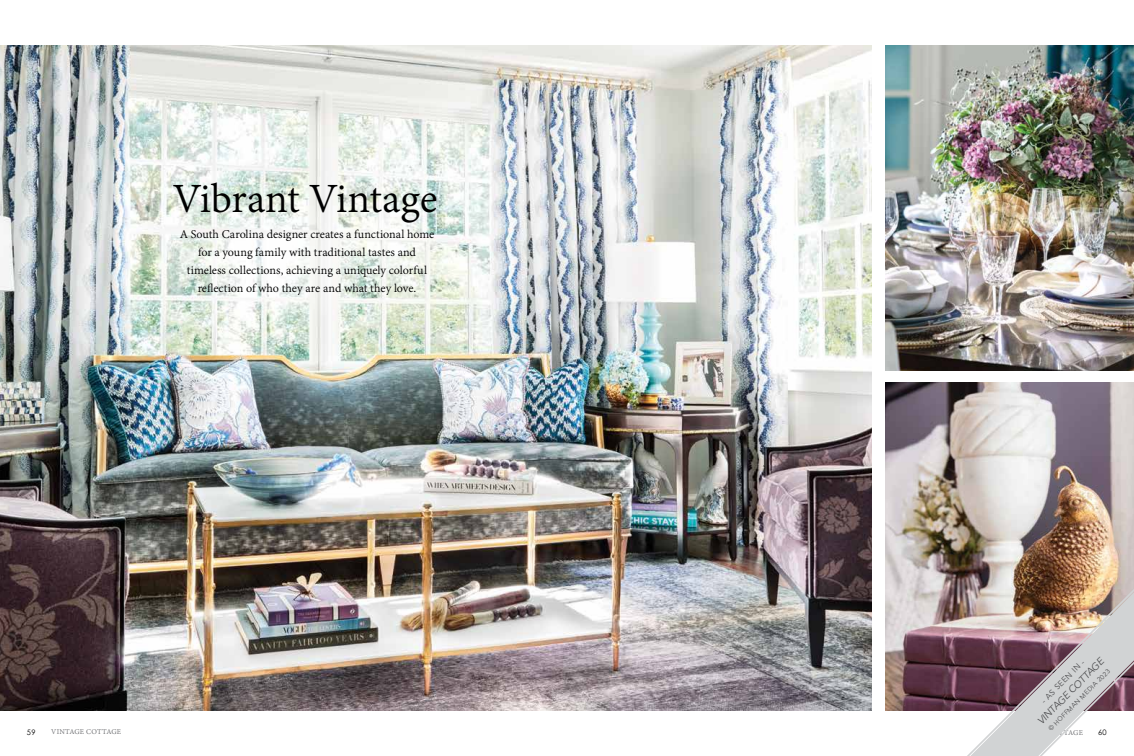
<style>
.page{position:relative;width:1134px;height:756px;background:#fff}
.page>*{position:absolute;margin:0;border:0;box-sizing:border-box;transform-origin:0 0}
.t1{font:45px "Adobe Devanagari";letter-spacing:-.01em;color:#000}
.t2{font:13px/18px "Adobe Devanagari";color:#000;text-align:center}
.t3{font:italic 10px "Avenir";color:#4d4d4f}
.t4{font:8px "Adobe Devanagari";letter-spacing:.01em;color:#6d6e71}
.t5{font:8px "Avenir";color:#4d4d4f}
.t6{font:7.5px "Century Gothic";color:#000}
.t7{font:6.5px "Avenir";color:#4d4d4f}
</style>
<div class="page">
<img style="left:0;top:45px;width:871px;height:666px">
<div style="left:142px;top:189px;width:331px;height:146px;background:#fff;opacity:.66"></div>
<img style="left:885px;top:45px;width:249px;height:325px">
<img style="left:885px;top:383px;width:249px;height:328px">
<img style="left:950px;top:578px;width:184px;height:178px">
<h1 class="t1" style="left:172px;top:173px;width:267px">Vibrant Vintage</h1>
<p class="t2" style="left:180px;top:226px;width:256px">A South Carolina designer creates a functional home for a young family with traditional tastes and timeless collections, achieving a uniquely colorful reflection of who they are and what they love.</p>
<p class="t3" style="left:1035px;top:718px;width:90px;rotate:-45deg">VINTAGE COTTAGE</p>
<p class="t5" style="left:1039px;top:699px;width:59px;rotate:-45deg">- AS SEEN IN -</p>
<p class="t7" style="left:1047px;top:727px;width:86px;rotate:-45deg">© HOFFMAN MEDIA 2023</p>
<p class="t6" style="left:27px;top:728px;width:10px">59</p>
<p class="t4" style="left:51px;top:727px;width:72px">VINTAGE COTTAGE</p>
<p class="t6" style="left:1098px;top:728px;width:10px">60</p>
</div>
